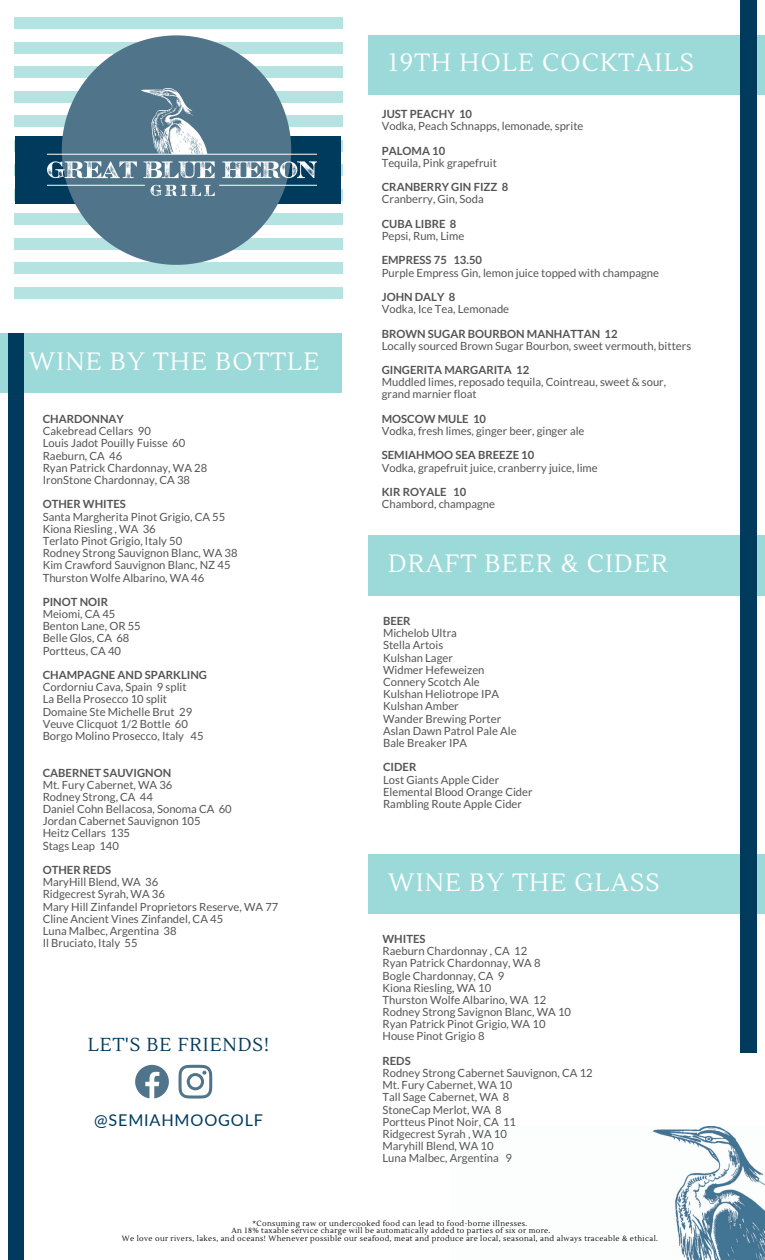
<style>
.page{position:relative;width:765px;height:1260px;background:#fff}
.page>*{position:absolute;margin:0;border:0;box-sizing:border-box;transform-origin:0 0}
.t1{font:25px "Lustria";letter-spacing:.05em;color:#fff}
.t2{font:18.75px "Lustria";letter-spacing:.05em;color:#003a5d}
.t3{font:16.25px "Lato";letter-spacing:.05em;color:#003a5d}
.t4{font:11.25px "Lato";color:#545454}
.t5{font:700 11.25px "Lato";color:#545454}
.t6{font:7.5px "Lustria";letter-spacing:.05em;color:#000}
</style>
<div class="page">
<div style="left:368px;top:35px;width:397px;height:60px;background:#9bdad9"></div>
<div style="left:368px;top:855px;width:397px;height:59px;background:#9bdad9"></div>
<div style="left:0;top:333px;width:342px;height:60px;background:#9bdad9"></div>
<div style="left:8px;top:334px;width:15px;height:926px;background:#003a5d"></div>
<img style="left:653px;top:1127px;width:112px;height:133px">
<div style="left:14px;top:17px;width:328px;height:12px;background:#b4e3e2"></div>
<div style="left:14px;top:42px;width:328px;height:12px;background:#b4e3e2"></div>
<div style="left:14px;top:66px;width:328px;height:12px;background:#b4e3e2"></div>
<div style="left:14px;top:91px;width:328px;height:12px;background:#b4e3e2"></div>
<div style="left:14px;top:115px;width:328px;height:12px;background:#b4e3e2"></div>
<div style="left:14px;top:213px;width:328px;height:12px;background:#b4e3e2"></div>
<div style="left:14px;top:238px;width:328px;height:11px;background:#b4e3e2"></div>
<div style="left:14px;top:262px;width:328px;height:12px;background:#b4e3e2"></div>
<div style="left:14px;top:287px;width:328px;height:11px;background:#b4e3e2"></div>
<div style="left:16px;top:136px;width:325px;height:68px;background:#003a5d"></div>
<svg style="left:62px;top:35px;width:229px;height:230px;fill:#50748a"></svg>
<img style="left:48px;top:89px;width:268px;height:107px">
<div style="left:368px;top:535px;width:397px;height:60px;background:#9bdad9"></div>
<div style="left:741px;top:0;width:16px;height:1053px;background:#003a5d"></div>
<svg style="left:135px;top:1065px;width:34px;height:33px"></svg>
<svg style="left:179px;top:1065px;width:33px;height:34px"></svg>
<p class="t1" style="left:29px;top:346px;width:292px">WINE BY THE BOTTLE</p>
<p class="t5" style="left:43px;top:412px;width:83px">CHARDONNAY</p>
<p class="t4" style="left:43px;top:424px;width:110px">Cakebread Cellars 90</p>
<p class="t4" style="left:43px;top:436px;width:144px">Louis Jadot Pouilly Fuisse 60</p>
<p class="t4" style="left:43px;top:449px;width:81px">Raeburn, CA 46</p>
<p class="t4" style="left:43px;top:461px;width:166px">Ryan Patrick Chardonnay, WA 28</p>
<p class="t4" style="left:43px;top:473px;width:149px">IronStone Chardonnay, CA 38</p>
<p class="t5" style="left:43px;top:497px;width:85px">OTHER WHITES</p>
<p class="t4" style="left:43px;top:509px;width:184px">Santa Margherita Pinot Grigio, CA 55</p>
<p class="t4" style="left:43px;top:522px;width:115px">Kiona Riesling , WA 36</p>
<p class="t4" style="left:43px;top:534px;width:141px">Terlato Pinot Grigio, Italy 50</p>
<p class="t4" style="left:43px;top:546px;width:196px">Rodney Strong Sauvignon Blanc, WA 38</p>
<p class="t4" style="left:43px;top:558px;width:189px">Kim Crawford Sauvignon Blanc, NZ 45</p>
<p class="t4" style="left:43px;top:570px;width:163px">Thurston Wolfe Albarino, WA 46</p>
<p class="t5" style="left:43px;top:595px;width:67px">PINOT NOIR</p>
<p class="t4" style="left:43px;top:607px;width:74px">Meiomi, CA 45</p>
<p class="t4" style="left:43px;top:619px;width:100px">Benton Lane, OR 55</p>
<p class="t4" style="left:43px;top:631px;width:88px">Belle Glos, CA 68</p>
<p class="t4" style="left:43px;top:644px;width:80px">Portteus, CA 40</p>
<p class="t5" style="left:43px;top:668px;width:166px">CHAMPAGNE AND SPARKLING</p>
<p class="t4" style="left:43px;top:680px;width:145px">Cordorniu Cava, Spain 9 split</p>
<p class="t4" style="left:43px;top:692px;width:126px">La Bella Prosecco 10 split</p>
<p class="t4" style="left:43px;top:704px;width:151px">Domaine Ste Michelle Brut 29</p>
<p class="t4" style="left:43px;top:717px;width:147px">Veuve Clicquot 1/2 Bottle 60</p>
<p class="t4" style="left:43px;top:729px;width:162px">Borgo Molino Prosecco, Italy 45</p>
<p class="t5" style="left:43px;top:765px;width:130px">CABERNET SAUVIGNON</p>
<p class="t4" style="left:43px;top:778px;width:131px">Mt. Fury Cabernet, WA 36</p>
<p class="t4" style="left:43px;top:790px;width:112px">Rodney Strong, CA 44</p>
<p class="t4" style="left:43px;top:802px;width:191px">Daniel Cohn Bellacosa, Sonoma CA 60</p>
<p class="t4" style="left:43px;top:814px;width:159px">Jordan Cabernet Sauvignon 105</p>
<p class="t4" style="left:43px;top:826px;width:89px">Heitz Cellars 135</p>
<p class="t4" style="left:43px;top:839px;width:78px">Stags Leap 140</p>
<p class="t5" style="left:43px;top:863px;width:70px">OTHER REDS</p>
<p class="t4" style="left:43px;top:875px;width:117px">MaryHill Blend, WA 36</p>
<p class="t4" style="left:43px;top:887px;width:124px">Ridgecrest Syrah, WA 36</p>
<p class="t4" style="left:43px;top:899px;width:237px">Mary Hill Zinfandel Proprietors Reserve, WA 77</p>
<p class="t4" style="left:43px;top:912px;width:182px">Cline Ancient Vines Zinfandel, CA 45</p>
<p class="t4" style="left:43px;top:924px;width:135px">Luna Malbec, Argentina 38</p>
<p class="t4" style="left:43px;top:936px;width:97px">Il Bruciato, Italy 55</p>
<p class="t2" style="left:88px;top:1034px;width:183px">LET'S BE FRIENDS!</p>
<p class="t3" style="left:94px;top:1110px;width:170px">@SEMIAHMOOGOLF</p>
<p class="t1" style="left:388px;top:47px;width:308px">19TH HOLE COCKTAILS</p>
<p class="t5" style="left:382px;top:107px;width:92px">JUST PEACHY 10</p>
<p class="t4" style="left:382px;top:119px;width:203px">Vodka, Peach Schnapps, lemonade, sprite</p>
<p class="t5" style="left:382px;top:144px;width:65px">PALOMA 10</p>
<p class="t4" style="left:382px;top:156px;width:117px">Tequila, Pink grapefruit</p>
<p class="t5" style="left:382px;top:180px;width:128px">CRANBERRY GIN FIZZ 8</p>
<p class="t4" style="left:382px;top:192px;width:104px">Cranberry, Gin, Soda</p>
<p class="t5" style="left:382px;top:217px;width:76px">CUBA LIBRE 8</p>
<p class="t4" style="left:382px;top:229px;width:84px">Pepsi, Rum, Lime</p>
<p class="t5" style="left:382px;top:253px;width:102px">EMPRESS 75 13.50</p>
<p class="t4" style="left:382px;top:266px;width:279px">Purple Empress Gin, lemon juice topped with champagne</p>
<p class="t5" style="left:382px;top:290px;width:75px">JOHN DALY 8</p>
<p class="t4" style="left:382px;top:302px;width:129px">Vodka, Ice Tea, Lemonade</p>
<p class="t5" style="left:382px;top:326px;width:237px">BROWN SUGAR BOURBON MANHATTAN 12</p>
<p class="t4" style="left:382px;top:339px;width:311px">Locally sourced Brown Sugar Bourbon, sweet vermouth, bitters</p>
<p class="t5" style="left:382px;top:363px;width:149px">GINGERITA MARGARITA 12</p>
<p class="t4" style="left:382px;top:375px;width:286px">Muddled limes, reposado tequila, Cointreau, sweet &amp; sour,</p>
<p class="t4" style="left:382px;top:387px;width:96px">grand marnier float</p>
<p class="t5" style="left:382px;top:412px;width:106px">MOSCOW MULE 10</p>
<p class="t4" style="left:382px;top:424px;width:204px">Vodka, fresh limes, ginger beer, ginger ale</p>
<p class="t5" style="left:382px;top:448px;width:154px">SEMIAHMOO SEA BREEZE 10</p>
<p class="t4" style="left:382px;top:461px;width:217px">Vodka, grapefruit juice, cranberry juice, lime</p>
<p class="t5" style="left:382px;top:485px;width:86px">KIR ROYALE 10</p>
<p class="t4" style="left:382px;top:497px;width:115px">Chambord, champagne</p>
<p class="t1" style="left:388px;top:548px;width:281px">DRAFT BEER &amp; CIDER</p>
<p class="t5" style="left:383px;top:614px;width:29px">BEER</p>
<p class="t4" style="left:383px;top:626px;width:75px">Michelob Ultra</p>
<p class="t4" style="left:383px;top:638px;width:62px">Stella Artois</p>
<p class="t4" style="left:383px;top:651px;width:71px">Kulshan Lager</p>
<p class="t4" style="left:383px;top:663px;width:103px">Widmer Hefeweizen</p>
<p class="t4" style="left:383px;top:675px;width:98px">Connery Scotch Ale</p>
<p class="t4" style="left:383px;top:687px;width:117px">Kulshan Heliotrope IPA</p>
<p class="t4" style="left:383px;top:699px;width:77px">Kulshan Amber</p>
<p class="t4" style="left:383px;top:712px;width:120px">Wander Brewing Porter</p>
<p class="t4" style="left:383px;top:724px;width:135px">Aslan Dawn Patrol Pale Ale</p>
<p class="t4" style="left:383px;top:736px;width:85px">Bale Breaker IPA</p>
<p class="t5" style="left:383px;top:760px;width:35px">CIDER</p>
<p class="t4" style="left:383px;top:772px;width:118px">Lost Giants Apple Cider</p>
<p class="t4" style="left:383px;top:785px;width:151px">Elemental Blood Orange Cider</p>
<p class="t4" style="left:383px;top:797px;width:141px">Rambling Route Apple Cider</p>
<p class="t1" style="left:388px;top:867px;width:273px">WINE BY THE GLASS</p>
<p class="t5" style="left:382px;top:932px;width:45px">WHITES</p>
<p class="t4" style="left:382px;top:944px;width:146px">Raeburn Chardonnay , CA 12</p>
<p class="t4" style="left:382px;top:956px;width:160px">Ryan Patrick Chardonnay, WA 8</p>
<p class="t4" style="left:382px;top:968px;width:123px">Bogle Chardonnay, CA 9</p>
<p class="t4" style="left:382px;top:981px;width:110px">Kiona Riesling, WA 10</p>
<p class="t4" style="left:382px;top:993px;width:165px">Thurston Wolfe Albarino, WA 12</p>
<p class="t4" style="left:382px;top:1005px;width:190px">Rodney Strong Savignon Blanc, WA 10</p>
<p class="t4" style="left:382px;top:1017px;width:165px">Ryan Patrick Pinot Grigio, WA 10</p>
<p class="t4" style="left:382px;top:1029px;width:104px">House Pinot Grigio 8</p>
<p class="t5" style="left:382px;top:1054px;width:30px">REDS</p>
<p class="t4" style="left:382px;top:1066px;width:212px">Rodney Strong Cabernet Sauvignon, CA 12</p>
<p class="t4" style="left:382px;top:1078px;width:131px">Mt. Fury Cabernet, WA 10</p>
<p class="t4" style="left:382px;top:1090px;width:129px">Tall Sage Cabernet, WA 8</p>
<p class="t4" style="left:382px;top:1102px;width:121px">StoneCap Merlot, WA 8</p>
<p class="t4" style="left:382px;top:1115px;width:135px">Portteus Pinot Noir, CA 11</p>
<p class="t4" style="left:382px;top:1127px;width:126px">Ridgecrest Syrah , WA 10</p>
<p class="t4" style="left:382px;top:1139px;width:113px">Maryhill Blend, WA 10</p>
<p class="t4" style="left:382px;top:1151px;width:131px">Luna Malbec, Argentina 9</p>
<p class="t6" style="left:253px;top:1218px;width:276px">*Consuming raw or undercooked food can lead to food-borne illnesses.</p>
<p class="t6" style="left:232px;top:1226px;width:320px">An 18% taxable service charge will be automatically added to parties of six or more.</p>
<p class="t6" style="left:122px;top:1233px;width:538px">We love our rivers, lakes, and oceans! Whenever possible our seafood, meat and produce are local, seasonal, and always traceable &amp; ethical.</p>
</div>
